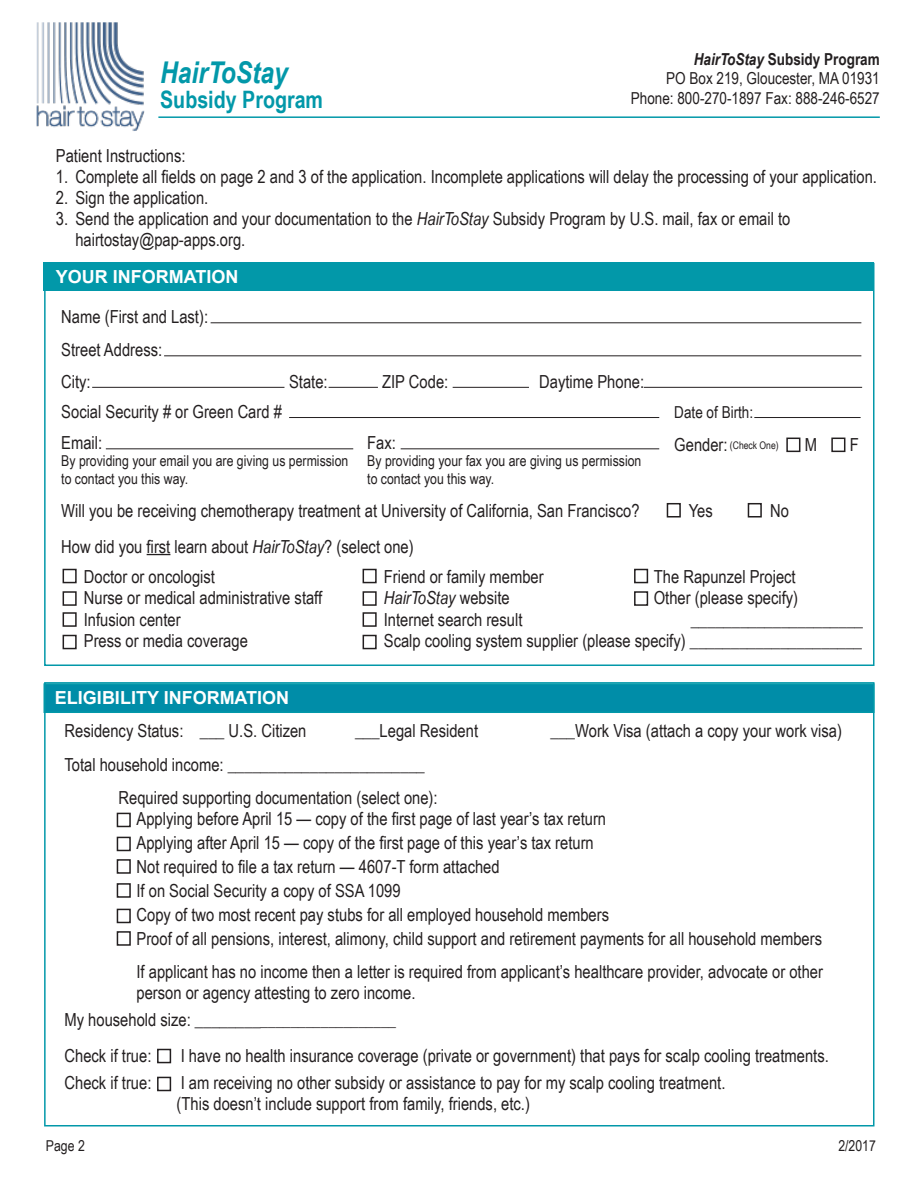
<style>
.page{position:relative;width:918px;height:1188px;background:#fff}
.page>*{position:absolute;margin:0;border:0;box-sizing:border-box;transform-origin:0 0}
.t1{font:italic 700 30px "Arial Narrow";color:#0298a9}
.t2{font:700 24px "Arial Narrow";color:#0298a9}
.t3{font:18px/21px "Arial Narrow";color:#231f20}
.t4{font:700 18px "Arial";color:#fff}
.t5{font:italic 18px "Arial Narrow";color:#231f20}
.t6{font:16.5px "Arial Narrow";color:#231f20}
.t7{font:700 16.5px "Arial Narrow";color:#231f20}
.t8{font:15px/18px "Arial Narrow";color:#231f20}
.t9{font:10.5px "Arial Narrow";color:#231f20}
.s1{font-style:italic}
.s2{font-style:normal}
.s3{font-size:16.5px}
</style>
<div class="page">
<div style="left:44px;top:263px;width:830px;height:28px;background:#0298a9"></div>
<div style="left:44px;top:683px;width:830px;height:30px;background:#008da8;border:2px solid #0298a9"></div>
<div style="left:157px;top:1049px;width:14px;height:14px;border:2px solid #231f20"></div>
<hr style="left:211px;top:322px;width:650px;height:1px;background:#231f20">
<hr style="left:164px;top:355px;width:697px;height:1px;background:#231f20">
<hr style="left:92px;top:387px;width:192px;height:1px;background:#231f20">
<hr style="left:329px;top:387px;width:49px;height:1px;background:#231f20">
<hr style="left:453px;top:387px;width:76px;height:1px;background:#231f20">
<hr style="left:644px;top:387px;width:218px;height:1px;background:#231f20">
<div style="left:786px;top:438px;width:14px;height:14px;border:2px solid #231f20"></div>
<div style="left:831px;top:438px;width:14px;height:14px;border:2px solid #231f20"></div>
<hr style="left:289px;top:417px;width:370px;height:1px;background:#231f20">
<hr style="left:106px;top:448px;width:247px;height:1px;background:#231f20">
<hr style="left:754px;top:417px;width:107px;height:1px;background:#231f20">
<div style="left:117px;top:813px;width:14px;height:14px;border:2px solid #231f20"></div>
<div style="left:117px;top:837px;width:14px;height:14px;border:2px solid #231f20"></div>
<div style="left:117px;top:859px;width:14px;height:15px;border:2px solid #231f20"></div>
<div style="left:117px;top:883px;width:14px;height:15px;border:2px solid #231f20"></div>
<div style="left:117px;top:909px;width:14px;height:14px;border:2px solid #231f20"></div>
<div style="left:117px;top:931px;width:14px;height:15px;border:2px solid #231f20"></div>
<hr style="left:401px;top:448px;width:258px;height:1px;background:#231f20">
<div style="left:157px;top:1077px;width:14px;height:14px;border:2px solid #231f20"></div>
<div style="left:44px;top:682px;width:830px;height:444px;border:2px solid #0298a9"></div>
<div style="left:667px;top:503px;width:14px;height:15px;border:2px solid #231f20"></div>
<svg style="left:147px;top:554px;width:23px;height:1px"></svg>
<div style="left:63px;top:569px;width:14px;height:14px;border:2px solid #231f20"></div>
<div style="left:63px;top:591px;width:14px;height:15px;border:2px solid #231f20"></div>
<div style="left:63px;top:612px;width:14px;height:15px;border:2px solid #231f20"></div>
<div style="left:63px;top:635px;width:14px;height:14px;border:2px solid #231f20"></div>
<div style="left:363px;top:569px;width:14px;height:14px;border:2px solid #231f20"></div>
<div style="left:363px;top:591px;width:14px;height:15px;border:2px solid #231f20"></div>
<div style="left:363px;top:612px;width:14px;height:15px;border:2px solid #231f20"></div>
<div style="left:363px;top:635px;width:14px;height:14px;border:2px solid #231f20"></div>
<div style="left:634px;top:569px;width:14px;height:14px;border:2px solid #231f20"></div>
<div style="left:634px;top:591px;width:14px;height:15px;border:2px solid #231f20"></div>
<div style="left:748px;top:503px;width:14px;height:15px;border:2px solid #231f20"></div>
<hr style="left:158px;top:116px;width:722px;height:2px;background:#0298a9">
<img style="left:36px;top:22px;width:109px;height:109px">
<p class="t1" style="left:160px;top:50px;width:129px">HairToStay</p>
<p class="t2" style="left:160px;top:82px;width:164px">Subsidy Program</p>
<p class="t7" style="left:694px;top:46px;width:187px"><span class="s1">HairToStay</span> Subsidy Program</p>
<p class="t6" style="left:666px;top:66px;width:215px">PO Box 219, Gloucester, MA 01931</p>
<p class="t6" style="left:631px;top:86px;width:250px">Phone: 800-270-1897 Fax: 888-246-6527</p>
<p class="t3" style="left:56px;top:145px;width:131px">Patient Instructions:</p>
<p class="t3" style="left:56px;top:166px;width:823px">1. Complete all fields on page 2 and 3 of the application. Incomplete applications will delay the processing of your application.</p>
<p class="t3" style="left:56px;top:187px;width:154px">2. Sign the application.</p>
<p class="t3" style="left:75px;top:208px;width:717px;text-indent:-20px">3. Send the application and your documentation to the <span class="s1">HairToStay</span> Subsidy Program by U.S. mail, fax or email to hairtostay@pap-apps.org.</p>
<p class="t4" style="left:56px;top:265px;width:184px">YOUR INFORMATION</p>
<p class="t3" style="left:61px;top:306px;width:148px">Name (First and Last):</p>
<p class="t3" style="left:61px;top:339px;width:102px">Street Address:</p>
<p class="t3" style="left:61px;top:370px;width:31px">City:</p>
<p class="t3" style="left:289px;top:370px;width:40px">State:</p>
<p class="t3" style="left:382px;top:370px;width:68px">ZIP Code:</p>
<p class="t3" style="left:539px;top:370px;width:107px">Daytime Phone:</p>
<p class="t3" style="left:61px;top:400px;width:222px">Social Security # or Green Card #</p>
<p class="t8" style="left:61px;top:451px;width:289px">By providing your email you are giving us permission to contact you this way.</p>
<p class="t3" style="left:61px;top:432px;width:43px">Email:</p>
<p class="t3" style="left:367px;top:432px;width:30px">Fax:</p>
<p class="t8" style="left:367px;top:451px;width:276px">By providing your fax you are giving us permission</p>
<p class="t8" style="left:367px;top:469px;width:128px">to contact you this way.</p>
<p class="t6" style="left:674px;top:400px;width:80px">Date of Birth:</p>
<p class="t3" style="left:674px;top:433px;width:55px">Gender:</p>
<p class="t9" style="left:730px;top:438px;width:50px">(Check One)</p>
<p class="t3" style="left:805px;top:433px;width:14px">M</p>
<p class="t3" style="left:850px;top:433px;width:11px">F</p>
<p class="t3" style="left:61px;top:499px;width:580px">Will you be receiving chemotherapy treatment at University of California, San Francisco?</p>
<p class="t3" style="left:689px;top:499px;width:26px">Yes</p>
<p class="t3" style="left:770px;top:499px;width:20px">No</p>
<p class="t3" style="left:61px;top:535px;width:354px">How did you first learn about <span class="s1">HairToStay</span>? (select one)</p>
<p class="t3" style="left:84px;top:565px;width:133px">Doctor or oncologist</p>
<p class="t3" style="left:84px;top:587px;width:240px">Nurse or medical administrative staff</p>
<p class="t3" style="left:84px;top:608px;width:98px">Infusion center</p>
<p class="t3" style="left:84px;top:630px;width:166px">Press or media coverage</p>
<p class="t3" style="left:384px;top:565px;width:161px">Friend or family member</p>
<p class="t5" style="left:384px;top:585px;width:127px">HairToStay <span class="s2">website</span></p>
<p class="t3" style="left:384px;top:608px;width:140px">Internet search result</p>
<p class="t3" style="left:384px;top:630px;width:480px">Scalp cooling system supplier (please specify) _____________________</p>
<p class="t3" style="left:654px;top:565px;width:143px">The Rapunzel Project</p>
<p class="t3" style="left:654px;top:587px;width:146px">Other (please specify)</p>
<p class="t3" style="left:691px;top:608px;width:174px">_____________________</p>
<p class="t4" style="left:55px;top:686px;width:236px">ELIGIBILITY INFORMATION</p>
<p class="t3" style="left:64px;top:719px;width:244px">Residency Status: ___ U.S. Citizen</p>
<p class="t3" style="left:355px;top:719px;width:125px">___Legal Resident</p>
<p class="t3" style="left:550px;top:719px;width:293px">___Work Visa (attach a copy your work visa)</p>
<p class="t3" style="left:64px;top:754px;width:362px">Total household income: ________________________</p>
<p class="t3" style="left:118px;top:787px;width:321px">Required supporting documentation (select one):</p>
<p class="t3" style="left:136px;top:808px;width:471px">Applying before April 15 — copy of the first page of last year’s tax return</p>
<p class="t3" style="left:136px;top:832px;width:459px">Applying after April 15 — copy of the first page of this year’s tax return</p>
<p class="t3" style="left:136px;top:856px;width:365px">Not required to file a tax return — 4607-T form attached</p>
<p class="t3" style="left:136px;top:880px;width:266px">If on Social Security a copy of SSA 1099</p>
<p class="t3" style="left:136px;top:904px;width:474px">Copy of two most recent pay stubs for all employed household members</p>
<p class="t3" style="left:136px;top:928px;width:687px">Proof of all pensions, interest, alimony, child support and retirement payments for all household members</p>
<p class="t3" style="left:136px;top:961px;width:688px">If applicant has no income then a letter is required from applicant’s healthcare provider, advocate or other person or agency attesting to zero income.</p>
<p class="t3" style="left:64px;top:1009px;width:333px">My household size: ________<span class="s3">__________________</span></p>
<p class="t3" style="left:64px;top:1045px;width:88px">Check if true:</p>
<p class="t3" style="left:181px;top:1045px;width:650px">I have no health insurance coverage (private or government) that pays for scalp cooling treatments.</p>
<p class="t3" style="left:64px;top:1072px;width:88px">Check if true:</p>
<p class="t3" style="left:177px;top:1072px;width:550px">I am receiving no other subsidy or assistance to pay for my scalp cooling treatment. (This doesn’t include support from family, friends, etc.)</p>
<p class="t8" style="left:46px;top:1136px;width:40px">Page 2</p>
<p class="t8" style="left:838px;top:1136px;width:39px">2/2017</p>
</div>
